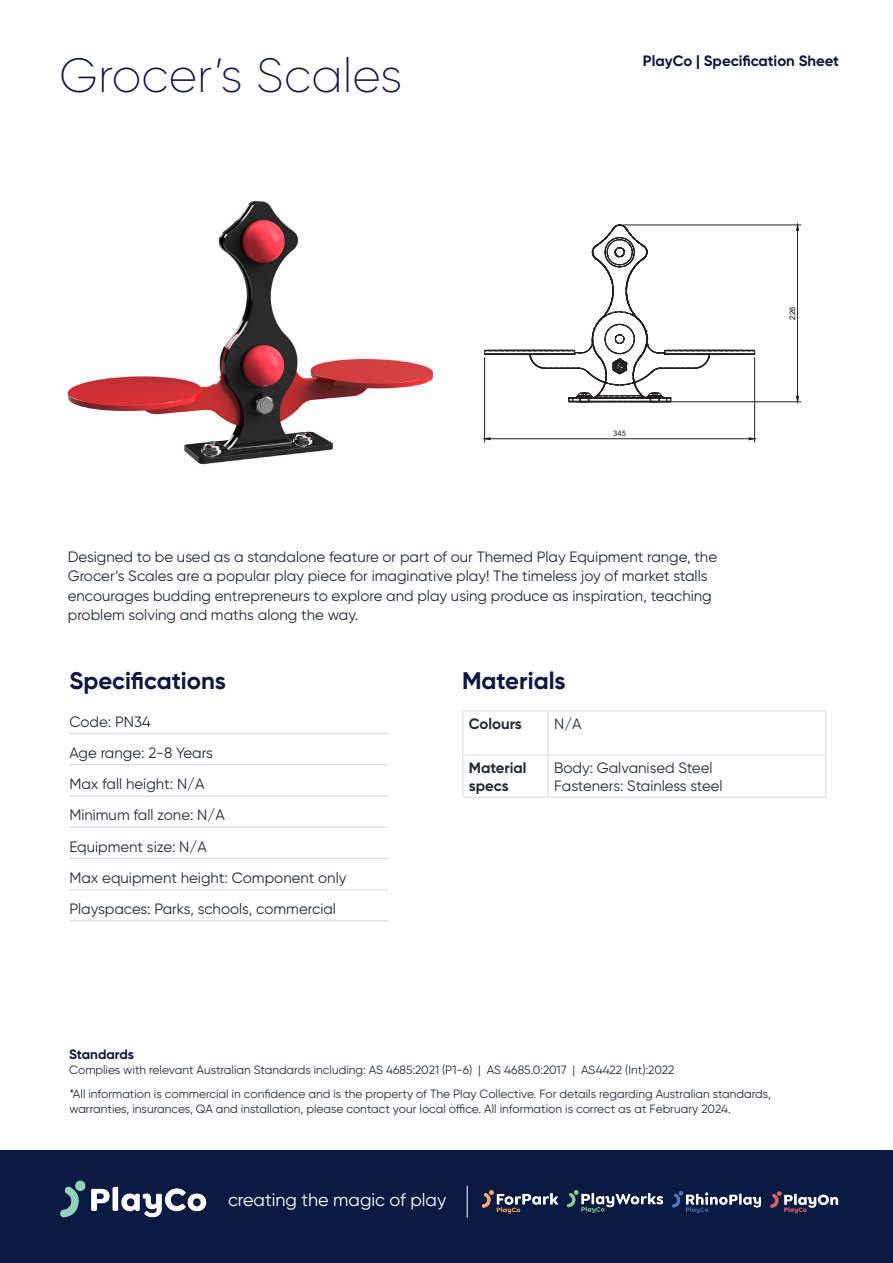
<style>
.page{position:relative;width:893px;height:1263px;background:#fff}
.page>*{position:absolute;margin:0;border:0;box-sizing:border-box;transform-origin:0 0}
.Page_heads_-_Product_pages{font:200 48px "Gilroy";color:#0e183f}
.t1{font:700 24px "Gilroy";color:#0e183f}
.t2{font:18px "Gilroy";color:#fff}
.t3{font:15px/19.5px "Gilroy";color:#222936}
.t4{font:15px "Gilroy";color:#242b36}
.t5{font:700 15px "Gilroy";color:#0e183f}
.t6{font:700 15px/18px "Gilroy";color:#242b36}
.t7{font:700 13.5px "Gilroy";color:#0e183f}
.t8{font:12px/14.4px "Gilroy";color:#242b36}
.t9{font:7.65px "Arial";color:#000}
.t10{font:7.65px "Arial";color:#231f20}
</style>
<div class="page">
<img style="left:67px;top:200px;width:367px;height:265px">
<div style="left:1px;top:1151px;width:891px;height:111px;background:#0a1a42"></div>
<div style="left:0;top:1150px;width:893px;height:113px;border:2px solid #0a1a42"></div>
<img style="left:60px;top:1180px;width:147px;height:38px">
<hr style="left:467px;top:1185px;width:1px;height:33px;background:#fff">
<img style="left:672px;top:1191px;width:89px;height:22px">
<img style="left:567px;top:1190px;width:96px;height:23px">
<img style="left:482px;top:1190px;width:76px;height:24px">
<svg style="left:770px;top:1191px;width:68px;height:22px"></svg>
<hr style="left:462px;top:710px;width:86px;height:2px;background:#e8e5e2">
<hr style="left:462px;top:712px;width:2px;height:42px;background:#e8e5e2">
<hr style="left:548px;top:710px;width:278px;height:2px;background:#e8e5e2">
<hr style="left:547px;top:712px;width:2px;height:42px;background:#e8e5e2">
<hr style="left:825px;top:712px;width:1px;height:42px;background:#e8e5e2">
<hr style="left:462px;top:754px;width:86px;height:2px;background:#e8e5e2">
<hr style="left:462px;top:756px;width:2px;height:40px;background:#e8e5e2">
<hr style="left:548px;top:754px;width:278px;height:2px;background:#e8e5e2">
<hr style="left:547px;top:756px;width:2px;height:40px;background:#e8e5e2">
<hr style="left:825px;top:756px;width:1px;height:40px;background:#e8e5e2">
<hr style="left:462px;top:796px;width:86px;height:2px;background:#e8e5e2">
<hr style="left:548px;top:796px;width:278px;height:2px;background:#e8e5e2">
<svg style="left:484px;top:224px;width:271px;height:179px"></svg>
<hr style="left:623px;top:225px;width:178px;height:1px;background:#231f20">
<hr style="left:576px;top:401px;width:225px;height:1px;background:#231f20">
<hr style="left:797px;top:230px;width:1px;height:166px;background:#231f20">
<svg style="left:796px;top:224px;width:3px;height:7px"></svg>
<svg style="left:796px;top:395px;width:3px;height:7px"></svg>
<hr style="left:484px;top:357px;width:1px;height:85px;background:#231f20">
<hr style="left:754px;top:357px;width:1px;height:85px;background:#231f20">
<hr style="left:490px;top:438px;width:259px;height:1px;background:#231f20">
<svg style="left:484px;top:437px;width:7px;height:3px"></svg>
<svg style="left:748px;top:437px;width:7px;height:3px"></svg>
<hr style="left:69px;top:733px;width:319px;height:1px;background:#d3d5d7">
<hr style="left:69px;top:764px;width:319px;height:1px;background:#d3d5d7">
<hr style="left:69px;top:795px;width:319px;height:1px;background:#d3d5d7">
<hr style="left:69px;top:827px;width:319px;height:1px;background:#d3d5d7">
<hr style="left:69px;top:858px;width:319px;height:1px;background:#d3d5d7">
<hr style="left:69px;top:889px;width:319px;height:1px;background:#d3d5d7">
<hr style="left:69px;top:920px;width:319px;height:1px;background:#d3d5d7">
<p class="Page_heads_-_Product_pages" style="left:59px;top:46px;width:344px">Grocer’s Scales</p>
<p class="t5" style="left:643px;top:51px;width:198px">PlayCo | Specification Sheet</p>
<p class="t10" style="left:613px;top:428px;width:14px">345</p>
<p class="t9" style="left:787px;top:320px;width:14px;rotate:-90deg">226</p>
<p class="t3" style="left:68px;top:547px;width:651px">Designed to be used as a standalone feature or part of our Themed Play Equipment range, the Grocer’s Scales are a popular play piece for imaginative play! The timeless joy of market stalls encourages budding entrepreneurs to explore and play using produce as inspiration, teaching problem solving and maths along the way.</p>
<p class="t1" style="left:69px;top:666px;width:158px">Specifications</p>
<p class="t4" style="left:69px;top:712px;width:83px">Code: PN34</p>
<p class="t4" style="left:69px;top:743px;width:145px">Age range: 2-8 Years</p>
<p class="t4" style="left:69px;top:775px;width:137px">Max fall height: N/A</p>
<p class="t4" style="left:69px;top:806px;width:157px">Minimum fall zone: N/A</p>
<p class="t4" style="left:69px;top:837px;width:139px">Equipment size: N/A</p>
<p class="t4" style="left:69px;top:868px;width:279px">Max equipment height: Component only</p>
<p class="t4" style="left:69px;top:900px;width:268px">Playspaces: Parks, schools, commercial</p>
<p class="t1" style="left:462px;top:666px;width:105px">Materials</p>
<p class="t6" style="left:469px;top:714px;width:55px">Colours</p>
<p class="t4" style="left:554px;top:714px;width:29px">N/A</p>
<p class="t6" style="left:469px;top:759px;width:59px">Material specs</p>
<p class="t4" style="left:554px;top:759px;width:160px">Body: Galvanised Steel</p>
<p class="t4" style="left:554px;top:777px;width:170px">Fasteners: Stainless steel</p>
<p class="t7" style="left:69px;top:1046px;width:66px">Standards</p>
<p class="t8" style="left:69px;top:1062px;width:607px">Complies with relevant Australian Standards including: AS 4685:2021 (P1-6) | AS 4685.0:2017 | AS4422 (Int):2022</p>
<p class="t8" style="left:69px;top:1086px;width:703px">*All information is commercial in confidence and is the property of The Play Collective. For details regarding Australian standards, warranties, insurances, QA and installation, please contact your local office. All information is correct as at February 2024.</p>
<p class="t2" style="left:228px;top:1189px;width:220px">creating the magic of play</p>
</div>
